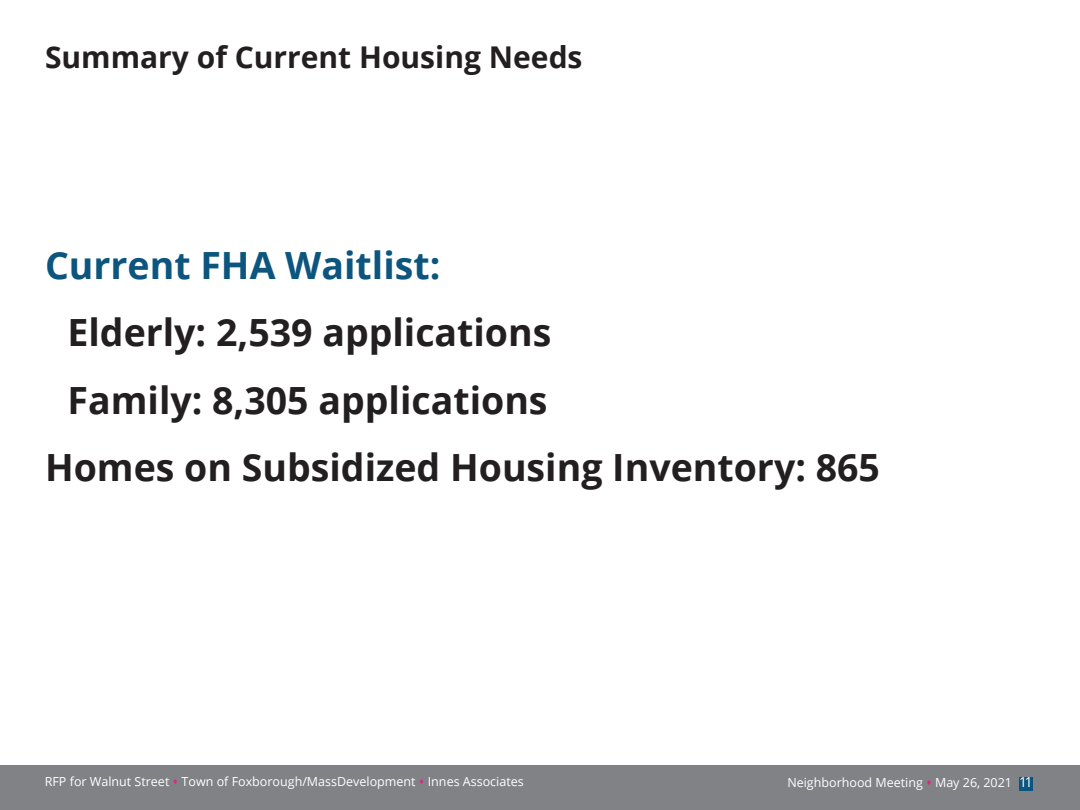
<style>
.page{position:relative;width:1080px;height:810px;background:#fff}
.page>*{position:absolute;margin:0;border:0;box-sizing:border-box;transform-origin:0 0}
.Header_1{font:700 37.5px "Open Sans";color:#231f20}
.Header_1-2{font:700 37.5px "Open Sans";color:#0c557e}
.Page_Title{font:700 30px "Open Sans";color:#231f20}
.t1{font:12.5px "Open Sans";color:#fff}
.s1{color:#ed1d85}
.s2{font-size:13.75px}
</style>
<div class="page">
<div style="left:0;top:765px;width:1080px;height:45px;background:#808285"></div>
<div style="left:1019px;top:777px;width:14px;height:13px;background:#0c557e"></div>
<p class="Page_Title" style="left:45px;top:36px;width:539px">Summary of Current Housing Needs</p>
<p class="Header_1-2" style="left:45px;top:239px;width:397px">Current FHA Waitlist:</p>
<p class="Header_1" style="left:68px;top:306px;width:485px">Elderly: 2,539 applications</p>
<p class="Header_1" style="left:68px;top:374px;width:482px">Family: 8,305 applications</p>
<p class="Header_1" style="left:45px;top:441px;width:837px">Homes on Subsidized Housing Inventory: 865</p>
<p class="t1" style="left:45px;top:773px;width:480px">RFP for Walnut Street <span class="s1">▲</span> Town of Foxborough/MassDevelopment <span class="s1">▲</span> Innes Associates</p>
<p class="t1" style="left:787px;top:773px;width:247px">Neighborhood Meeting <span class="s1">▲</span> May 26, 2021 <span class="s2">11</span></p>
</div>
